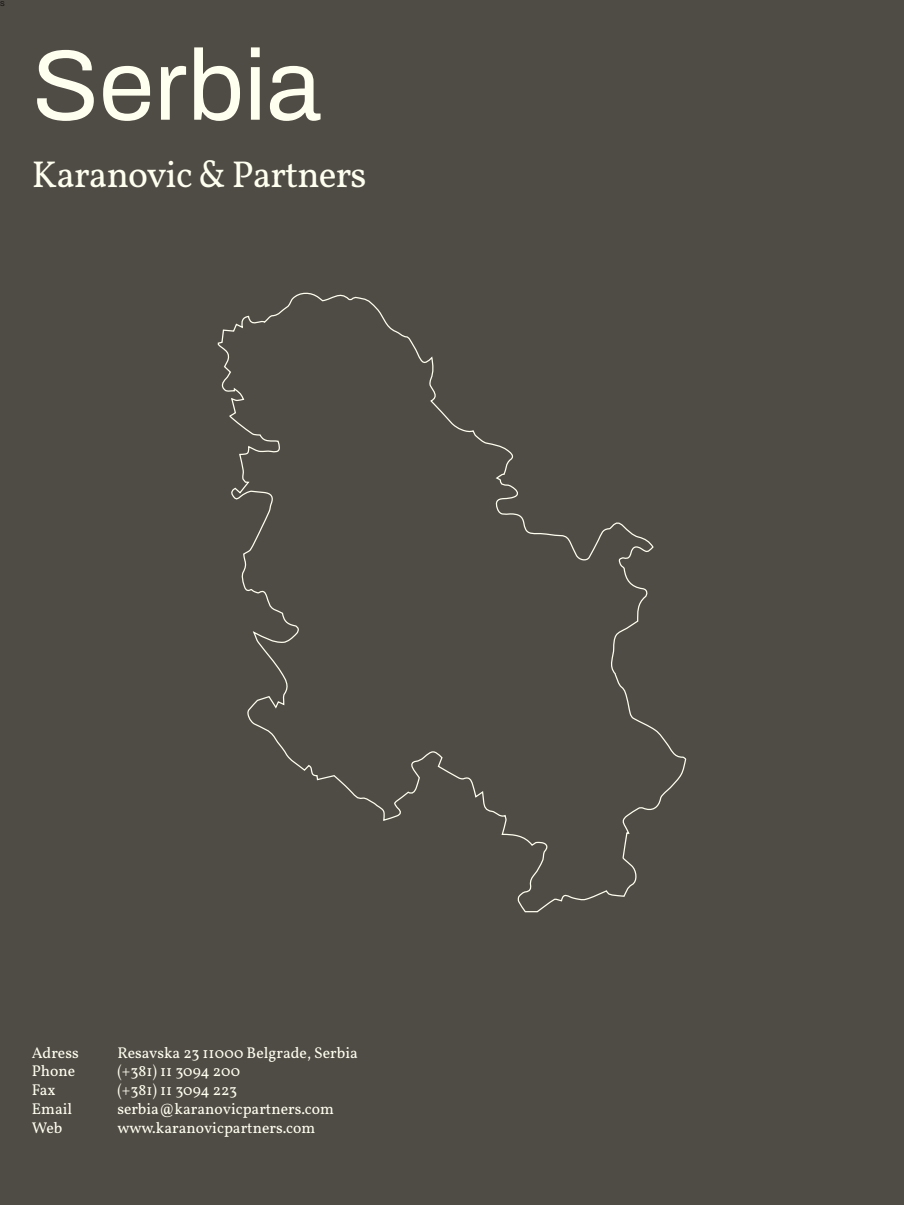
<style>
.page{position:relative;width:904px;height:1205px;background:#fff}
.page>*{position:absolute;margin:0;border:0;box-sizing:border-box;transform-origin:0 0}
.t1{font:100px "Archivo";color:#fffff0}
.t2{font:37.5px "Vollkorn";letter-spacing:-.025em;color:#fffff0}
.t3{font:15.62px "Vollkorn";color:#fffff0}
.Tabla_texto{font:6.94px "Archivo";color:#10100e}
</style>
<div class="page">
<div style="left:0;top:0;width:904px;height:1204px;background:#4f4b45"></div>
<svg style="left:217px;top:292px;width:468px;height:621px"></svg>
<hr style="left:903px;top:0;width:1px;height:1204px;background:#fffff0">
<p class="Tabla_texto" style="left:0;top:-1px;width:6px">S</p>
<p class="t1" style="left:32px;top:10px;width:290px">Serbia</p>
<p class="t2" style="left:32px;top:147px;width:336px">Karanovic &amp; Partners</p>
<p class="t3" style="left:32px;top:1041px;width:48px">Adress</p>
<p class="t3" style="left:32px;top:1059px;width:45px">Phone</p>
<p class="t3" style="left:32px;top:1078px;width:25px">Fax</p>
<p class="t3" style="left:32px;top:1097px;width:42px">Email</p>
<p class="t3" style="left:32px;top:1116px;width:32px">Web</p>
<p class="t3" style="left:117px;top:1041px;width:242px">Resavska 23 11000 Belgrade, Serbia</p>
<p class="t3" style="left:117px;top:1059px;width:124px">(+381) 11 3094 200</p>
<p class="t3" style="left:117px;top:1078px;width:121px">(+381) 11 3094 223</p>
<p class="t3" style="left:117px;top:1097px;width:218px">serbia@karanovicpartners.com</p>
<p class="t3" style="left:117px;top:1116px;width:199px">www.karanovicpartners.com</p>
</div>
